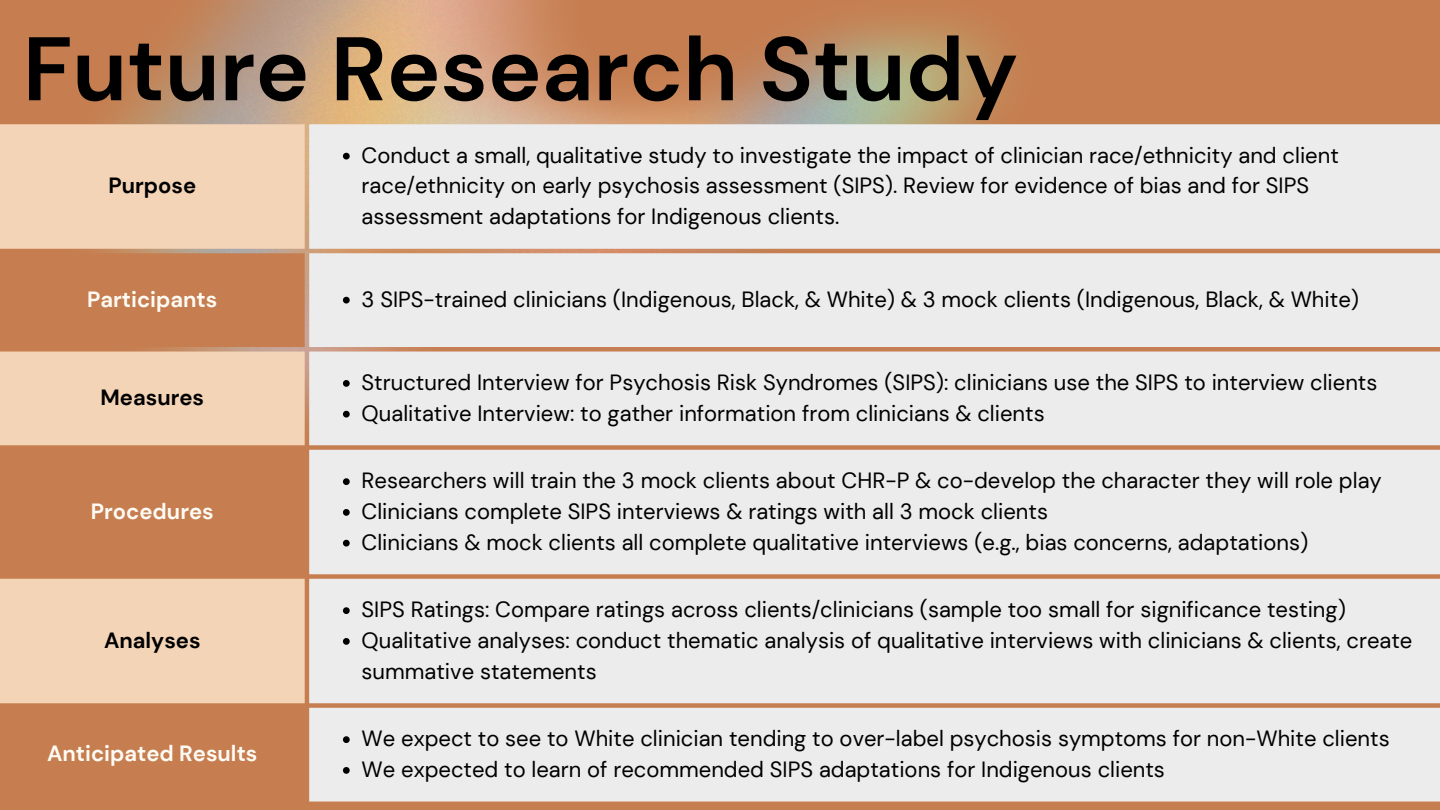
<style>
.page{position:relative;width:1440px;height:810px;background:#c67e50}
.page>*{position:absolute;margin:0;border:0;box-sizing:border-box;transform-origin:0 0}
.t1{font:700 90px "DM Sans";color:#000}
.t2{font:22px/30.8px "DM Sans";color:#000}
.t3{font:700 22px "DM Sans";color:#fefbf5}
.t4{font:700 22px "DM Sans";color:#000}
</style>
<div class="page">
<img style="left:117px;top:0;width:883px;height:423px">
<div style="left:0;top:124px;width:305px;height:129px;background:#f4d4b7"></div>
<div style="left:309px;top:124px;width:1131px;height:678px;background:#edeced"></div>
<svg style="left:0;top:253px;width:305px;height:451px"></svg>
<svg style="left:343px;top:153px;width:7px;height:7px"></svg>
<svg style="left:343px;top:297px;width:7px;height:7px"></svg>
<svg style="left:343px;top:380px;width:7px;height:7px"></svg>
<svg style="left:343px;top:411px;width:7px;height:7px"></svg>
<svg style="left:343px;top:478px;width:7px;height:7px"></svg>
<svg style="left:343px;top:509px;width:7px;height:7px"></svg>
<svg style="left:343px;top:540px;width:7px;height:7px"></svg>
<svg style="left:343px;top:607px;width:7px;height:7px"></svg>
<svg style="left:343px;top:638px;width:7px;height:7px"></svg>
<svg style="left:343px;top:736px;width:7px;height:7px"></svg>
<svg style="left:343px;top:767px;width:7px;height:7px"></svg>
<p class="t1" style="left:23px;top:11px;width:997px">Future Research Study</p>
<h1 class="t4" style="left:108px;top:171px;width:89px">Purpose</h1>
<p class="t2" style="left:362px;top:140px;width:979px">Conduct a small, qualitative study to investigate the impact of clinician race/ethnicity and client race/ethnicity on early psychosis assessment (SIPS). Review for evidence of bias and for SIPS assessment adaptations for Indigenous clients.</p>
<p class="t3" style="left:87px;top:285px;width:132px">Participants</p>
<p class="t2" style="left:362px;top:284px;width:999px">3 SIPS-trained clinicians (Indigenous, Black, &amp; White) &amp; 3 mock clients (Indigenous, Black, &amp; White)</p>
<p class="t4" style="left:101px;top:383px;width:105px">Measures</p>
<p class="t3" style="left:91px;top:497px;width:124px">Procedures</p>
<p class="t4" style="left:104px;top:626px;width:98px">Analyses</p>
<p class="t3" style="left:47px;top:739px;width:212px">Anticipated Results</p>
<p class="t2" style="left:362px;top:367px;width:1017px">Structured Interview for Psychosis Risk Syndromes (SIPS): clinicians use the SIPS to interview clients</p>
<p class="t2" style="left:362px;top:398px;width:685px">Qualitative Interview: to gather information from clinicians &amp; clients</p>
<p class="t2" style="left:362px;top:465px;width:1022px">Researchers will train the 3 mock clients about CHR-P &amp; co-develop the character they will role play</p>
<p class="t2" style="left:362px;top:496px;width:688px">Clinicians complete SIPS interviews &amp; ratings with all 3 mock clients</p>
<p class="t2" style="left:362px;top:527px;width:948px">Clinicians &amp; mock clients all complete qualitative interviews (e.g., bias concerns, adaptations)</p>
<p class="t2" style="left:362px;top:594px;width:986px">SIPS Ratings: Compare ratings across clients/clinicians (sample too small for significance testing)</p>
<p class="t2" style="left:362px;top:625px;width:1052px">Qualitative analyses: conduct thematic analysis of qualitative interviews with clinicians &amp; clients, create summative statements</p>
<p class="t2" style="left:362px;top:723px;width:1030px">We expect to see to White clinician tending to over-label psychosis symptoms for non-White clients</p>
<p class="t2" style="left:362px;top:754px;width:805px">We expected to learn of recommended SIPS adaptations for Indigenous clients</p>
</div>
